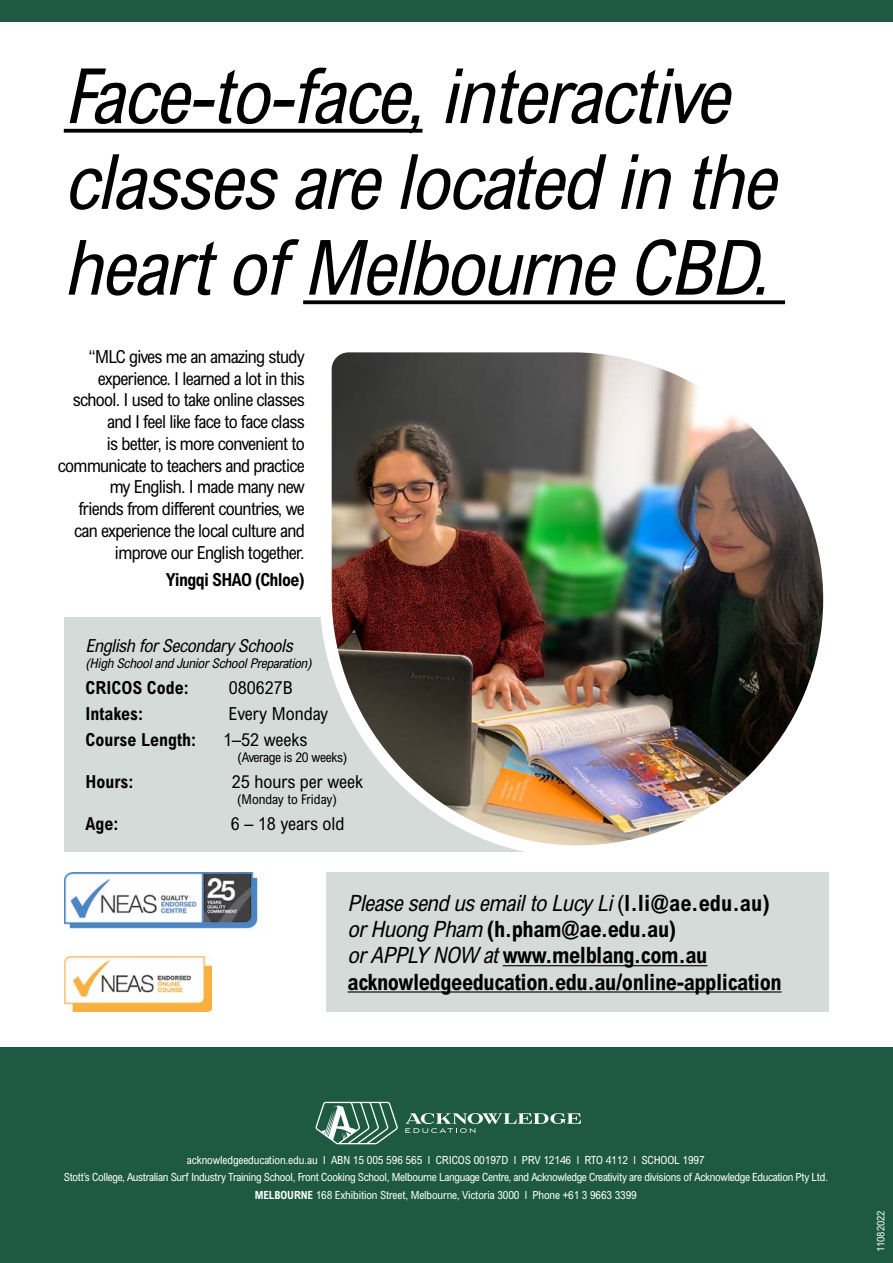
<style>
.page{position:relative;width:893px;height:1263px;background:#fff}
.page>*{position:absolute;margin:0;border:0;box-sizing:border-box;transform-origin:0 0}
.t1{font:italic condensed 76.2px/85.8px "Arial";color:#000}
.t2{font:700 condensed 22.5px/26.2px "Arial";letter-spacing:-.02em;color:#000}
.t3{font:condensed 18px/21.8px "Arial";letter-spacing:-.035em;color:#000;text-align:right}
.t4{font:condensed 18px "Arial";color:#000}
.t5{font:700 condensed 18px "Arial";color:#000}
.t6{font:italic condensed 18px "Arial";color:#000}
.t7{font:700 condensed 18px "Arial";letter-spacing:-.04em;color:#000}
.t8{font:italic condensed 13.5px "Arial";color:#000}
.t9{font:condensed 13.5px "Arial";letter-spacing:-.02em;color:#000}
.t10{font:condensed 13.5px "Arial";color:#000}
.t11{font:condensed 11.25px/17.7px "Arial";letter-spacing:-.025em;color:#fff;text-align:center}
.t12{font:condensed 10.5px "Arial";color:#fff}
.s1{font-weight:400;font-style:italic}
.s2{font-weight:400}
.s3{font-weight:700}
</style>
<div class="page">
<div style="left:64px;top:617px;width:503px;height:234px;background:#d5dbd9"></div>
<div style="left:0;top:1048px;width:893px;height:215px;background:#1d5a41"></div>
<img style="left:64px;top:957px;width:147px;height:54px">
<img style="left:64px;top:872px;width:194px;height:57px">
<svg style="left:64px;top:129px;width:358px;height:4px"></svg>
<svg style="left:303px;top:300px;width:482px;height:4px;background:#171717"></svg>
<div style="left:326px;top:872px;width:503px;height:139px;background:#d5dbd9"></div>
<hr style="left:503px;top:965px;width:204px;height:1px;background:#000">
<hr style="left:348px;top:991px;width:434px;height:1px;background:#000">
<img style="left:314px;top:352px;width:510px;height:500px">
<svg style="left:405px;top:1113px;width:176px;height:20px"></svg>
<svg style="left:316px;top:1102px;width:82px;height:42px"></svg>
<div style="left:0;top:0;width:893px;height:21px;background:#1d5a41"></div>
<h1 class="t1" style="left:64px;top:52px;width:732px">Face-to-face,interactive classesarelocatedinthe heartofMelbourneCBD.</h1>
<p class="t3" style="left:58px;top:345px;width:248px">“MLC gives me an amazing study experience. I learned a lot in this school. I used to take online classes and I feel like face to face class<br>is better, is more convenient to communicate to teachers and practice my English. I made many new<br>friends from different countries, we can experience the local culture and improve our English together.</p>
<h3 class="t7" style="left:166px;top:569px;width:141px">Yingqi SHAO (Chloe)</h3>
<h3 class="t6" style="left:85px;top:634px;width:213px">EnglishforSecondarySchools</h3>
<p class="t8" style="left:85px;top:655px;width:231px">(HighSchoolandJuniorSchoolPreparation)</p>
<h3 class="t5" style="left:85px;top:677px;width:105px">CRICOS Code:</h3>
<h3 class="t4" style="left:229px;top:677px;width:66px">080627B</h3>
<h3 class="t5" style="left:85px;top:703px;width:59px">Intakes:</h3>
<h3 class="t4" style="left:229px;top:702px;width:101px">Every Monday</h3>
<h3 class="t5" style="left:85px;top:729px;width:112px">Course Length:</h3>
<h3 class="t3" style="left:223px;top:728px;width:86px">1–52 weeks</h3>
<p class="t9" style="left:238px;top:749px;width:111px">(Average is 20 weeks)</p>
<h3 class="t5" style="left:85px;top:771px;width:50px">Hours:</h3>
<h3 class="t4" style="left:232px;top:770px;width:133px">25 hours per week</h3>
<p class="t10" style="left:237px;top:791px;width:101px">(Monday to Friday)</p>
<h3 class="t5" style="left:85px;top:813px;width:35px">Age:</h3>
<h3 class="t4" style="left:231px;top:812px;width:115px">6 – 18 years old</h3>
<h2 class="t2" style="left:348px;top:890px;width:436px"><span class="s1">PleasesendusemailtoLucyLi</span><span class="s2">(</span> l . l i @ a e . e d u . a u ) <span class="s1">orHuongPham</span>(h.pham@ae.edu.au)<br><span class="s1">orAPPLY NOW at</span>www.melblang.com.au acknowledgeeducation.edu.au/online-application</h2>
<p class="t11" style="left:64px;top:1151px;width:766px">acknowledgeeducation.edu.au l ABN 15 005 596 565 l CRICOS 00197D l PRV 12146 l RTO 4112 l SCHOOL 1997<br>Stott’s College, Australian Surf Industry Training School, Front Cooking School, Melbourne Language Centre, and Acknowledge Creativity are divisions of Acknowledge Education Pty Ltd.<br><span class="s3">MELBOURNE</span> 168 Exhibition Street, Melbourne, Victoria 3000 l Phone +61 3 9663 3399</p>
<p class="t12" style="left:874px;top:1252px;width:44px;rotate:-90deg">11082022</p>
</div>
